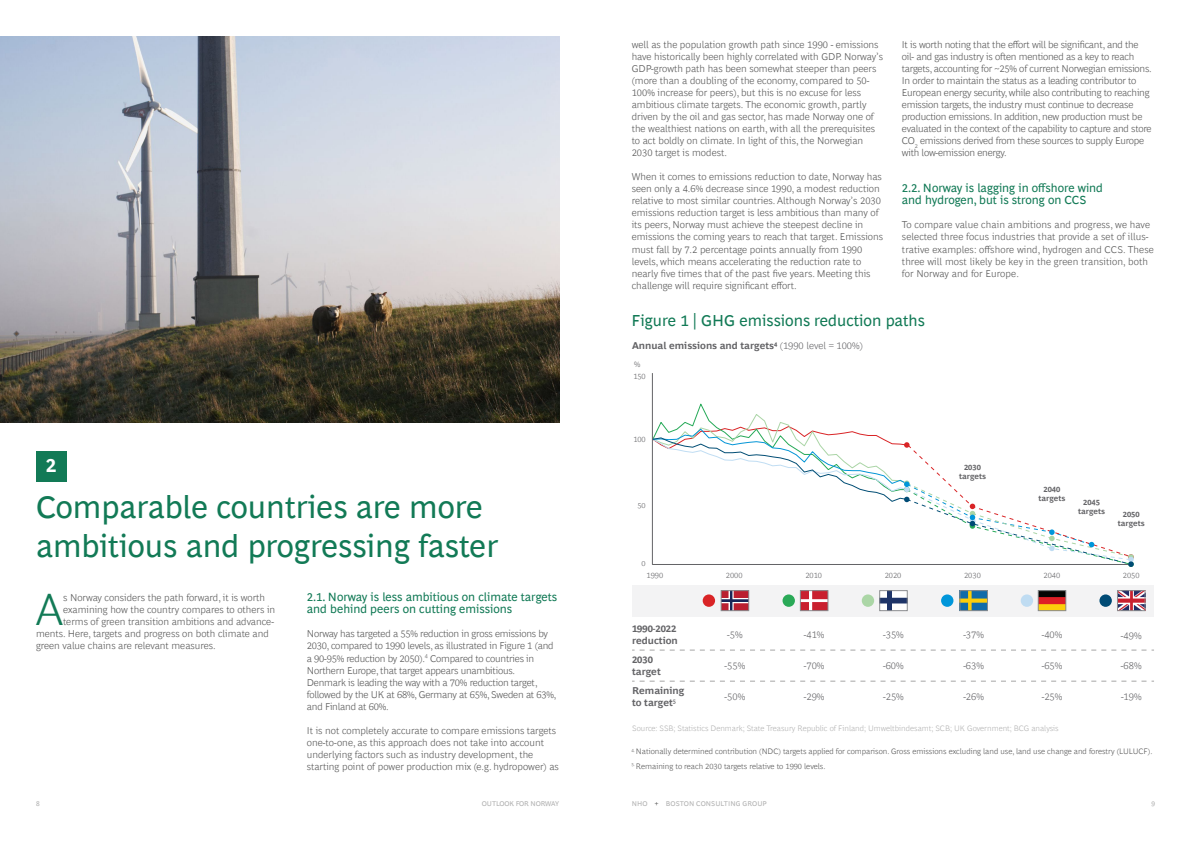
<style>
.page{position:relative;width:1191px;height:842px;background:#fff}
.page>*{position:absolute;margin:0;border:0;box-sizing:border-box;transform-origin:0 0}
.Chapter_start_drop_cap{font:300 45.4px "Henderson BCG Sans";color:#127a56}
.Chapter_-_Title{font:32px/38.4px "Henderson BCG Sans";color:#127a56}
.Footnote{font:700 20px "Henderson BCG Sans";color:#fff}
.Exhibit_-_Title{font:16px "Henderson BCG Sans";color:#127a56}
.Header_A{font:12px/12px "Henderson BCG Sans";color:#127a56}
.Body_Copy{font:300 10px/12px "Henderson BCG Sans";color:#535353}
.Body_Copy-2{font:300 10px/12px "Henderson BCG Sans";letter-spacing:-.02em;color:#535353}
.Chapter_start_drop_cap-2{font:300 10px "Henderson BCG Sans";color:#535353}
.t1{font:700 10px/12px "Henderson BCG Sans";color:#636366}
.t2{font:300 10px "Henderson BCG Sans";color:#636366}
.t3{font:300 8.3px "Henderson BCG Sans";color:#636366}
.Footnote-2{font:300 8px "Henderson BCG Sans";color:#535353}
.t4{font:300 8px "Henderson BCG Sans";color:#b1b1b1}
.t5{font:700 8px/9.6px "Henderson BCG Sans";color:#636366;text-align:center}
.t6{font:300 8px "Henderson BCG Sans";color:#636366}
.t7{font:300 7.5px "Henderson BCG Sans";color:#636366;scale:1.06 1}
.t8{font:7px "Henderson BCG Sans";letter-spacing:.01em;color:#b1b1b1}
.t9{font:7px "Henderson BCG Sans";letter-spacing:-.01em;color:#b1b1b1}
.s1{font-weight:300}
.s2{font-weight:400}
.s3{color:#535353}
</style>
<div class="page">
<img style="left:0;top:36px;width:559px;height:386px">
<div style="left:36px;top:451px;width:30px;height:30px;background:#127a56"></div>
<svg style="left:651px;top:402px;width:482px;height:165px"></svg>
<div style="left:632px;top:585px;width:522px;height:31px;background:#f3f3f4"></div>
<img style="left:802px;top:592px;width:24px;height:17px">
<div style="left:800px;top:590px;width:28px;height:21px;border:1px solid #8a8c8f"></div>
<div style="left:702px;top:594px;width:13px;height:13px;background:#d92426;border-radius:50%"></div>
<div style="left:782px;top:594px;width:13px;height:13px;background:#2aa957;border-radius:50%"></div>
<div style="left:861px;top:594px;width:13px;height:13px;background:#abd6a6;border-radius:50%"></div>
<div style="left:941px;top:594px;width:12px;height:13px;background:#0096da;border-radius:50%"></div>
<div style="left:1020px;top:594px;width:13px;height:13px;background:#bfdcf2;border-radius:50%"></div>
<div style="left:1099px;top:594px;width:12px;height:13px;background:#004b75;border-radius:50%"></div>
<img style="left:723px;top:592px;width:24px;height:17px">
<div style="left:721px;top:590px;width:28px;height:21px;border:1px solid #8a8c8f"></div>
<img style="left:881px;top:592px;width:24px;height:17px">
<div style="left:879px;top:590px;width:28px;height:21px;border:1px solid #8a8c8f"></div>
<img style="left:1040px;top:592px;width:24px;height:17px">
<div style="left:1038px;top:590px;width:28px;height:21px;border:1px solid #8a8c8f"></div>
<img style="left:961px;top:592px;width:24px;height:17px">
<div style="left:959px;top:590px;width:28px;height:21px;border:1px solid #8a8c8f"></div>
<img style="left:1119px;top:592px;width:24px;height:17px">
<div style="left:1117px;top:590px;width:28px;height:21px;border:1px solid #8a8c8f"></div>
<svg style="left:632px;top:650px;width:522px;height:1px"></svg>
<svg style="left:632px;top:681px;width:522px;height:1px"></svg>
<hr style="left:652px;top:373px;width:1px;height:191px;background:#636366">
<p class="Body_Copy" style="left:631px;top:38px;width:253px">well as the population growth path since 1990 - emissions have historically been highly correlated with GDP. Norway’s GDP-growth path has been somewhat steeper than peers (more than a doubling of the economy, compared to 50- 100% increase for peers), but this is no excuse for less ambitious climate targets. The economic growth, partly driven by the oil and gas sector, has made Norway one of the wealthiest nations on earth, with all the prerequisites to act boldly on climate. In light of this, the Norwegian 2030 target is modest.</p>
<p class="Body_Copy" style="left:631px;top:170px;width:253px">When it comes to emissions reduction to date, Norway has seen only a 4.6% decrease since 1990, a modest reduction relative to most similar countries. Although Norway’s 2030 emissions reduction target is less ambitious than many of its peers, Norway must achieve the steepest decline in emissions the coming years to reach that target. Emissions must fall by 7.2 percentage points annually from 1990 levels, which means accelerating the reduction rate to nearly five times that of the past five years. Meeting this challenge will require significant effort.</p>
<p class="Body_Copy-2" style="left:902px;top:38px;width:251px">It is worth noting that the effort will be significant, and the oil- and gas industry is often mentioned as a key to reach targets, accounting for ~25% of current Norwegian emissions.<br>In order to maintain the status as a leading contributor to European energy security, while also contributing to reaching emission targets, the industry must continue to decrease production emissions. In addition, new production must be evaluated in the context of the capability to capture and store CO<sub>2</sub> emissions derived from these sources to supply Europe with low-emission energy.</p>
<p class="Header_A" style="left:902px;top:181px;width:203px">2.2. Norway is lagging in offshore wind and hydrogen, but is strong on CCS</p>
<p class="Body_Copy" style="left:902px;top:218px;width:253px">To compare value chain ambitions and progress, we have selected three focus industries that provide a set of illus&shy;trative examples: offshore wind, hydrogen and CCS. These three will most likely be key in the green transition, both for Norway and for Europe.</p>
<p class="Exhibit_-_Title" style="left:631px;top:309px;width:295px">Figure 1 | GHG emissions reduction paths</p>
<p class="t1" style="left:632px;top:339px;width:232px">Annual emissions and targets4 <span class="s1">(1990 level = 100%)</span></p>
<p class="t3" style="left:634px;top:358px;width:8px">%</p>
<p class="t6" style="left:633px;top:370px;width:13px">150</p>
<p class="Footnote" style="left:46px;top:451px;width:12px">2</p>
<p class="Chapter_-_Title" style="left:36px;top:486px;width:464px">Comparable countries are more ambitious and progressing faster</p>
<p class="Chapter_start_drop_cap" style="left:36px;top:576px;width:29px">A</p>
<p class="Chapter_start_drop_cap-2" style="left:63px;top:591px;width:204px">s Norway considers the path forward, it is worth</p>
<p class="Chapter_start_drop_cap-2" style="left:63px;top:603px;width:214px">examining how the country compares to others in</p>
<p class="Chapter_start_drop_cap-2" style="left:63px;top:615px;width:212px">terms of green transition ambitions and advance-</p>
<p class="Chapter_start_drop_cap-2" style="left:36px;top:627px;width:234px">ments. Here, targets and progress on both climate and</p>
<p class="Chapter_start_drop_cap-2" style="left:36px;top:639px;width:181px">green value chains are relevant measures.</p>
<p class="Header_A" style="left:307px;top:590px;width:252px">2.1. Norway is less ambitious on climate targets and behind peers on cutting emissions</p>
<p class="Body_Copy-2" style="left:307px;top:627px;width:251px">Norway has targeted a 55% reduction in gross emissions by 2030, compared to 1990 levels, as illustrated in Figure 1 (and a 90-95% reduction by 2050).<sup>4</sup> Compared to countries in Northern Europe, that target appears unambitious.<br>Denmark is leading the way with a 70% reduction target, followed by the UK at 68%, Germany at 65%, Sweden at 63%, and Finland at 60%.</p>
<p class="Body_Copy" style="left:307px;top:723px;width:253px">It is not completely accurate to compare emissions targets one-to-one, as this approach does not take into account underlying factors such as industry development, the starting point of power production mix (e.g. hydropower) as</p>
<p class="t6" style="left:633px;top:433px;width:13px">100</p>
<p class="t7" style="left:637px;top:499px;width:9px">50</p>
<p class="t7" style="left:641px;top:558px;width:5px">0</p>
<p class="t5" style="left:959px;top:461px;width:28px">2030 targets</p>
<p class="t5" style="left:1038px;top:483px;width:28px">2040 targets</p>
<p class="t5" style="left:1078px;top:496px;width:28px">2045 targets</p>
<p class="t5" style="left:1117px;top:509px;width:28px">2050 targets</p>
<p class="t6" style="left:646px;top:569px;width:18px">1990</p>
<p class="t6" style="left:726px;top:569px;width:18px">2000</p>
<p class="t6" style="left:805px;top:569px;width:18px">2010</p>
<p class="t6" style="left:884px;top:569px;width:18px">2020</p>
<p class="t6" style="left:964px;top:569px;width:18px">2030</p>
<p class="t6" style="left:1043px;top:569px;width:18px">2040</p>
<p class="t6" style="left:1123px;top:569px;width:18px">2050</p>
<p class="t1" style="left:632px;top:621px;width:47px">1990-2022 reduction</p>
<p class="t1" style="left:632px;top:652px;width:30px">2030 target</p>
<p class="t1" style="left:632px;top:683px;width:54px">Remaining to target<span class="s2">5</span></p>
<p class="t4" style="left:632px;top:722px;width:428px">Source: SSB; Statistics Denmark; State Treasury Republic of Finland; Umweltbindesamt; SCB; UK Government; BCG analysis</p>
<p class="t2" style="left:727px;top:627px;width:17px">-5%</p>
<p class="t2" style="left:804px;top:627px;width:22px">-41%</p>
<p class="t2" style="left:883px;top:627px;width:22px">-35%</p>
<p class="t2" style="left:963px;top:627px;width:22px">-37%</p>
<p class="t2" style="left:1041px;top:627px;width:22px">-40%</p>
<p class="t2" style="left:1121px;top:628px;width:22px">-49%</p>
<p class="t2" style="left:724px;top:658px;width:22px">-55%</p>
<p class="t2" style="left:804px;top:658px;width:22px">-70%</p>
<p class="t2" style="left:883px;top:658px;width:22px">-60%</p>
<p class="t2" style="left:963px;top:658px;width:22px">-63%</p>
<p class="t2" style="left:1041px;top:658px;width:22px">-65%</p>
<p class="t2" style="left:1121px;top:658px;width:22px">-68%</p>
<p class="t2" style="left:724px;top:689px;width:22px">-50%</p>
<p class="t2" style="left:804px;top:689px;width:22px">-29%</p>
<p class="t2" style="left:883px;top:689px;width:22px">-25%</p>
<p class="t2" style="left:963px;top:689px;width:22px">-26%</p>
<p class="t2" style="left:1041px;top:689px;width:22px">-25%</p>
<p class="t2" style="left:1121px;top:689px;width:22px">-19%</p>
<p class="Footnote-2" style="left:631px;top:746px;width:522px"><sup>4.</sup> Nationally determined contribution (NDC) targets applied for comparison. Gross emissions excluding land use, land use change and forestry (LULUCF).</p>
<p class="Footnote-2" style="left:631px;top:760px;width:195px"><sup>5.</sup> Remaining to reach 2030 targets relative to 1990 levels.</p>
<p class="t9" style="left:36px;top:798px;width:5px">8</p>
<p class="t9" style="left:482px;top:798px;width:79px">OUTLOOK FOR NORWAY</p>
<p class="t8" style="left:631px;top:798px;width:137px">NHO <span class="s3">+</span> BOSTON CONSULTING GROUP</p>
<p class="t9" style="left:1151px;top:798px;width:5px">9</p>
</div>
